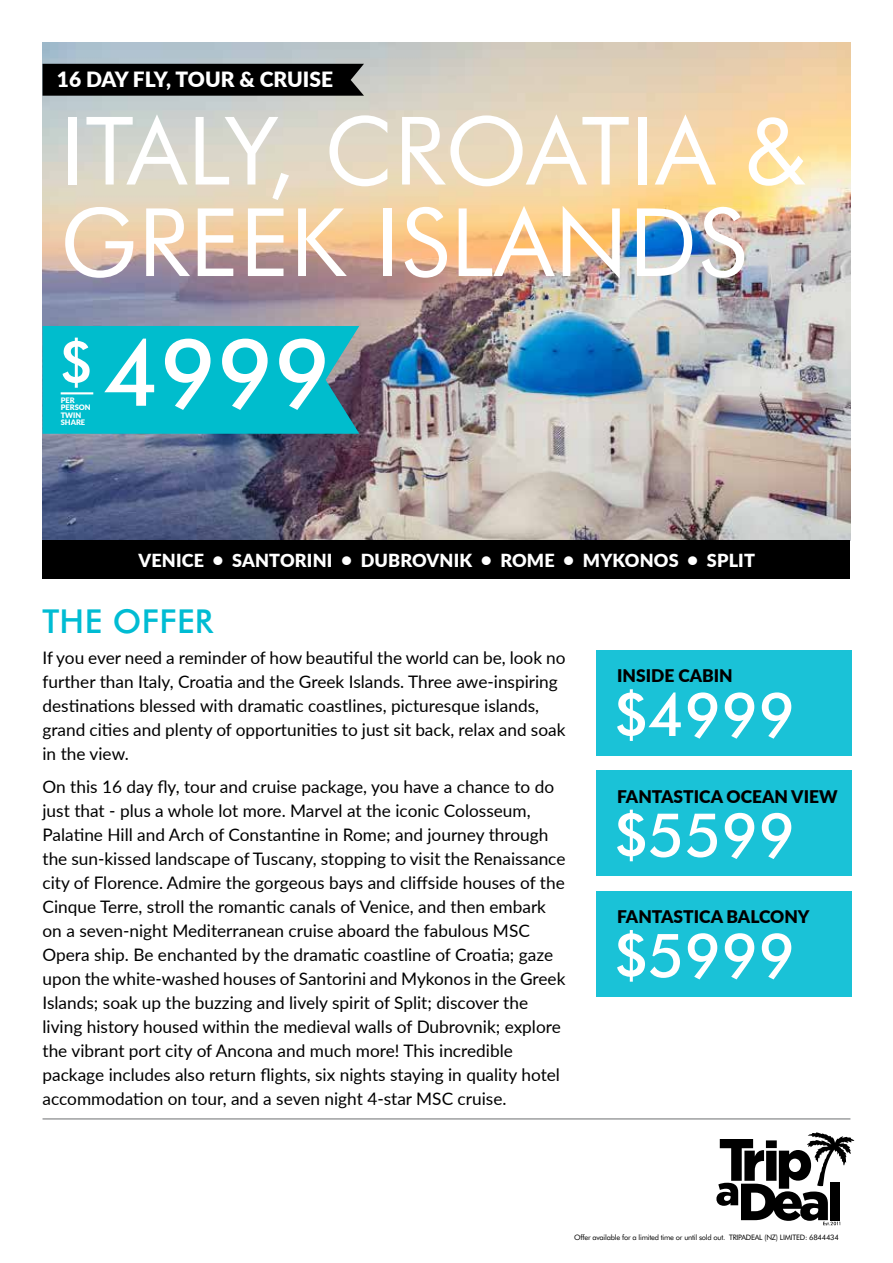
<style>
.page{position:relative;width:893px;height:1263px;background:#fff}
.page>*{position:absolute;margin:0;border:0;box-sizing:border-box;transform-origin:0 0}
.t1{font:94.5px/91.5px "Futura BT";letter-spacing:.01em;color:#fff}
.t2{font:500 93px "Futura BT";color:#fff}
.t3{font:500 60.3px "Futura BT";letter-spacing:.01em;color:#fff}
.t4{font:500 33px "Futura BT";letter-spacing:.01em;color:#00bcd3}
.t5{font:900 21px "Lato";color:#fff}
.t6{font:900 18px "Lato";letter-spacing:.01em;color:#fff}
.t7{font:900 17.4px "Lato";color:#000}
.t8{font:17.25px/24px "Lato";color:#000}
.t9{font:7.5px "Futura BT";letter-spacing:-.03em;color:#000}
.t10{font:900 7.5px/7.5px "Lato";color:#fff}
</style>
<div class="page">
<svg style="left:716px;top:1132px;width:138px;height:93px"></svg>
<hr style="left:43px;top:1119px;width:807px;height:1px;background:#6d6e71">
<img style="left:43px;top:43px;width:807px;height:497px">
<div style="left:43px;top:540px;width:807px;height:38px;background:#000"></div>
<div style="left:596px;top:650px;width:255px;height:106px;background:#1ac2d7"></div>
<div style="left:43px;top:64px;width:321px;height:32px;background:#000"></div>
<div style="left:43px;top:326px;width:316px;height:108px;background:#00bdcd"></div>
<hr style="left:61px;top:392px;width:32px;height:2px;background:#fff">
<div style="left:596px;top:771px;width:255px;height:105px;background:#1ac2d7"></div>
<div style="left:596px;top:891px;width:255px;height:105px;background:#1ac2d7"></div>
<p class="t5" style="left:57px;top:63px;width:278px">16 DAY FLY, TOUR &amp; CRUISE</p>
<h1 class="t1" style="left:60px;top:104px;width:749px">ITALY, CROATIA &amp;<br>GREEK ISLANDS</h1>
<h2 class="t2" style="left:59px;top:316px;width:273px"><sup>$</sup> 4999</h2>
<p class="t10" style="left:61px;top:396px;width:32px">PER<br>PERSON<br>TWIN<br>SHARE</p>
<p class="t6" style="left:138px;top:547px;width:618px">VENICE • SANTORINI • DUBROVNIK • ROME • MYKONOS • SPLIT</p>
<h3 class="t4" style="left:43px;top:601px;width:172px">THE OFFER</h3>
<p class="t8" style="left:43px;top:645px;width:524px">If you ever need a reminder of how beautiful the world can be, look no further than Italy, Croatia and the Greek Islands. Three awe-inspiring destinations blessed with dramatic coastlines, picturesque islands, grand cities and plenty of opportunities to just sit back, relax and soak in the view.</p>
<p class="t8" style="left:43px;top:774px;width:524px">On this 16 day fly, tour and cruise package, you have a chance to do just that - plus a whole lot more. Marvel at the iconic Colosseum, Palatine Hill and Arch of Constantine in Rome; and journey through the sun-kissed landscape of Tuscany, stopping to visit the Renaissance city of Florence. Admire the gorgeous bays and cliffside houses of the Cinque Terre, stroll the romantic canals of Venice, and then embark on a seven-night Mediterranean cruise aboard the fabulous MSC Opera ship. Be enchanted by the dramatic coastline of Croatia; gaze upon the white-washed houses of Santorini and Mykonos in the Greek Islands; soak up the buzzing and lively spirit of Split; discover the living history housed within the medieval walls of Dubrovnik; explore the vibrant port city of Ancona and much more! This incredible package includes also return flights, six nights staying in quality hotel accommodation on tour, and a seven night 4-star MSC cruise.</p>
<p class="t7" style="left:617px;top:663px;width:117px">INSIDE CABIN</p>
<h3 class="t3" style="left:613px;top:678px;width:184px">$4999</h3>
<p class="t7" style="left:617px;top:783px;width:222px">FANTASTICA OCEAN VIEW</p>
<h3 class="t3" style="left:613px;top:798px;width:184px">$5599</h3>
<p class="t7" style="left:617px;top:903px;width:194px">FANTASTICA BALCONY</p>
<h3 class="t3" style="left:613px;top:919px;width:184px">$5999</h3>
<p class="t9" style="left:574px;top:1232px;width:266px">Offer available for a limited time or until sold out. TRIPADEAL (NZ) LIMITED: 6844434</p>
</div>
